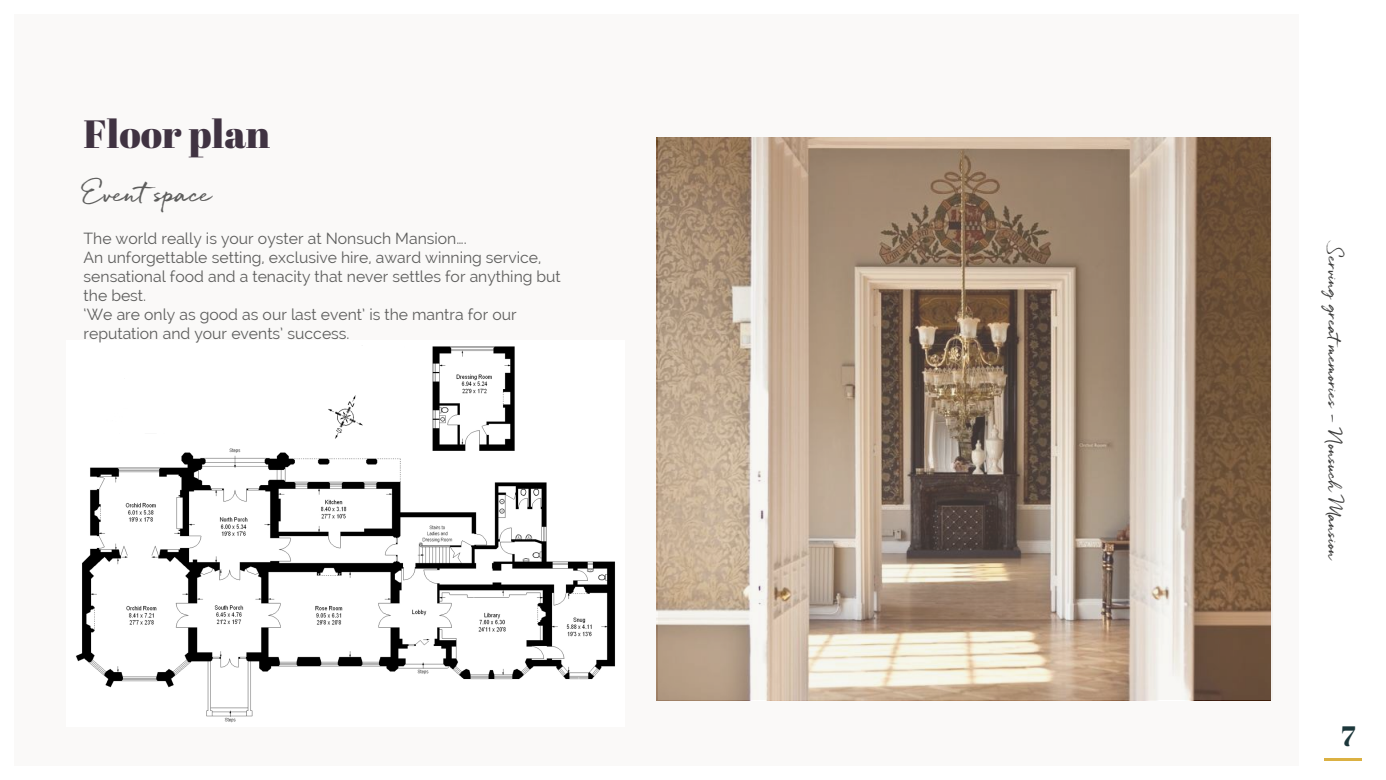
<style>
.page{position:relative;width:1386px;height:780px;background:#fff}
.page>*{position:absolute;margin:0;border:0;box-sizing:border-box;transform-origin:0 0}
.t1{font:39.38px "Abril Fatface";color:#403342}
.t2{font:28px "Abril Fatface";color:#1c373b}
.t3{font:24.5px "Quickbrush";color:#5d5d5c}
.t4{font:15.75px/18.9px "Raleway";color:#5d5d5c}
.t5{font:15.75px "Quickbrush";color:#3c3c3b}
</style>
<div class="page">
<div style="left:14px;top:14px;width:1285px;height:751px;background:#f7f5f2"></div>
<hr style="left:1323px;top:757px;width:38px;height:3px;background:#dbb143">
<img style="left:67px;top:340px;width:557px;height:386px">
<div style="left:658px;top:138px;width:614px;height:561px;background:#e2ded2;opacity:.24"></div>
<h2 class="t1" style="left:84px;top:106px;width:188px">Floor plan</h2>
<p class="t3" style="left:84px;top:178px;width:130px">Eventspace</p>
<p class="t4" style="left:84px;top:229px;width:384px">The world really is your oyster at Nonsuch Mansion….</p>
<p class="t4" style="left:84px;top:248px;width:478px">An unforgettable setting, exclusive hire, award winning service, sensational food and a tenacity that never settles for anything but the best.</p>
<p class="t4" style="left:84px;top:305px;width:434px">‘We are only as good as our last event’ is the mantra for our reputation and your events’ success.</p>
<p class="t5" style="left:1343px;top:243px;width:319px;rotate:90deg">Serving greatmemories – Nonsuch Mansion</p>
<h2 class="t2" style="left:1341px;top:716px;width:16px">7</h2>
</div>
